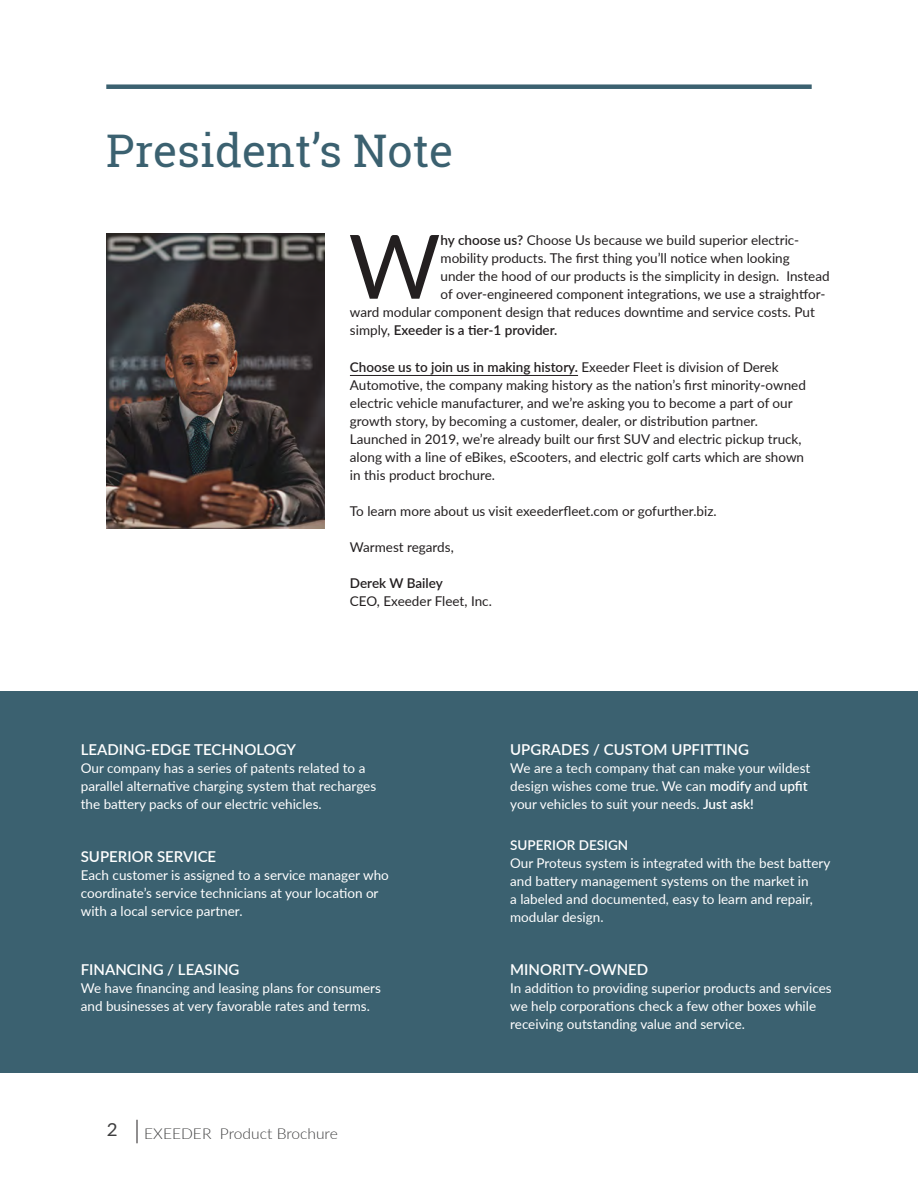
<style>
.page{position:relative;width:918px;height:1188px;background:#fff}
.page>*{position:absolute;margin:0;border:0;box-sizing:border-box;transform-origin:0 0}
.t1{font:88.8px "Lato";color:#231f20}
.t2{font:45px "Roboto Slab";color:#3b6170}
.t3{font:18px "Lato";color:#3e3e3f;scale:1.04 1}
.t4{font:600 15px "Lato";color:#fff}
.t5{font:300 15px "Lato";color:#3e3e3f;scale:1.04 1}
.t6{font:13.5px/18px "Lato";color:#231f20}
.t7{font:13.5px/18px "Lato";color:#fff}
.t8{font:600 13.5px "Lato";color:#231f20}
.t9{font:600 13.5px "Lato";color:#fff}
.s1{font-weight:600}
.s2{font-weight:400}
</style>
<div class="page">
<div style="left:0;top:691px;width:918px;height:382px;background:#3b6170"></div>
<img style="left:106px;top:234px;width:218px;height:294px">
<div style="left:106px;top:84px;width:706px;height:5px;background:#3b6170"></div>
<hr style="left:350px;top:375px;width:228px;height:1px;background:#231f20">
<svg style="left:137px;top:1120px;width:1px;height:23px"></svg>
<p class="t2" style="left:106px;top:120px;width:349px">President’s Note</p>
<p class="t1" style="left:349px;top:203px;width:93px">W</p>
<p class="t6" style="left:441px;top:230px;width:360px"><span class="s1">hy choose us?</span> Choose Us because we build superior electric-</p>
<p class="t6" style="left:441px;top:248px;width:351px">mobility products. The first thing you’ll notice when looking</p>
<p class="t6" style="left:441px;top:266px;width:391px">under the hood of our products is the simplicity in design. Instead</p>
<p class="t6" style="left:441px;top:284px;width:386px">of over-engineered component integrations, we use a straightfor-</p>
<p class="t6" style="left:350px;top:302px;width:467px">ward modular component design that reduces downtime and service costs. Put</p>
<p class="t8" style="left:350px;top:320px;width:209px"><span class="s2">simply,</span> Exeeder is a tier-1 provider.</p>
<p class="t6" style="left:350px;top:358px;width:457px"><span class="s1">Choose us to join us in making history.</span> Exeeder Fleet is division of Derek<br>Automotive, the company making history as the nation’s first minority-owned electric vehicle manufacturer, and we’re asking you to become a part of our</p>
<p class="t6" style="left:350px;top:412px;width:456px">growth story, by becoming a customer, dealer, or distribution partner.<br>Launched in 2019, we’re already built our first SUV and electric pickup truck, along with a line of eBikes, eScooters, and electric golf carts which are shown in this product brochure.</p>
<p class="t6" style="left:350px;top:502px;width:368px">To learn more about us visit exeederfleet.com or gofurther.biz.</p>
<p class="t6" style="left:350px;top:538px;width:105px">Warmest regards,</p>
<p class="t8" style="left:350px;top:574px;width:94px">Derek W Bailey</p>
<p class="t6" style="left:350px;top:592px;width:143px">CEO, Exeeder Fleet, Inc.</p>
<p class="t4" style="left:81px;top:739px;width:217px">LEADING-EDGE TECHNOLOGY</p>
<p class="t7" style="left:81px;top:759px;width:297px">Our company has a series of patents related to a parallel alternative charging system that recharges the battery packs of our electric vehicles.</p>
<p class="t4" style="left:81px;top:845px;width:137px">SUPERIOR SERVICE</p>
<p class="t7" style="left:81px;top:865px;width:310px">Each customer is assigned to a service manager who coordinate’s service technicians at your location or with a local service partner.</p>
<p class="t4" style="left:81px;top:959px;width:160px">FINANCING / LEASING</p>
<p class="t7" style="left:81px;top:979px;width:302px">We have financing and leasing plans for consumers and businesses at very favorable rates and terms.</p>
<h3 class="t3" style="left:107px;top:1117px;width:12px">2</h3>
<p class="t5" style="left:144px;top:1124px;width:188px">EXEEDER Product Brochure</p>
<p class="t4" style="left:510px;top:739px;width:240px">UPGRADES / CUSTOM UPFITTING</p>
<p class="t7" style="left:510px;top:759px;width:302px">We are a tech company that can make your wildest design wishes come true. We can <span class="s1">modify</span> and <span class="s1">upfit </span>your vehicles to suit your needs. <span class="s1">Just ask!</span></p>
<p class="t9" style="left:510px;top:836px;width:120px">SUPERIOR DESIGN</p>
<p class="t7" style="left:510px;top:854px;width:322px">Our Proteus system is integrated with the best battery and battery management systems on the market in<br>a labeled and documented, easy to learn and repair, modular design.</p>
<p class="t4" style="left:510px;top:959px;width:139px">MINORITY-OWNED</p>
<p class="t7" style="left:510px;top:979px;width:323px">In addition to providing superior products and services we help corporations check a few other boxes while receiving outstanding value and service.</p>
</div>
